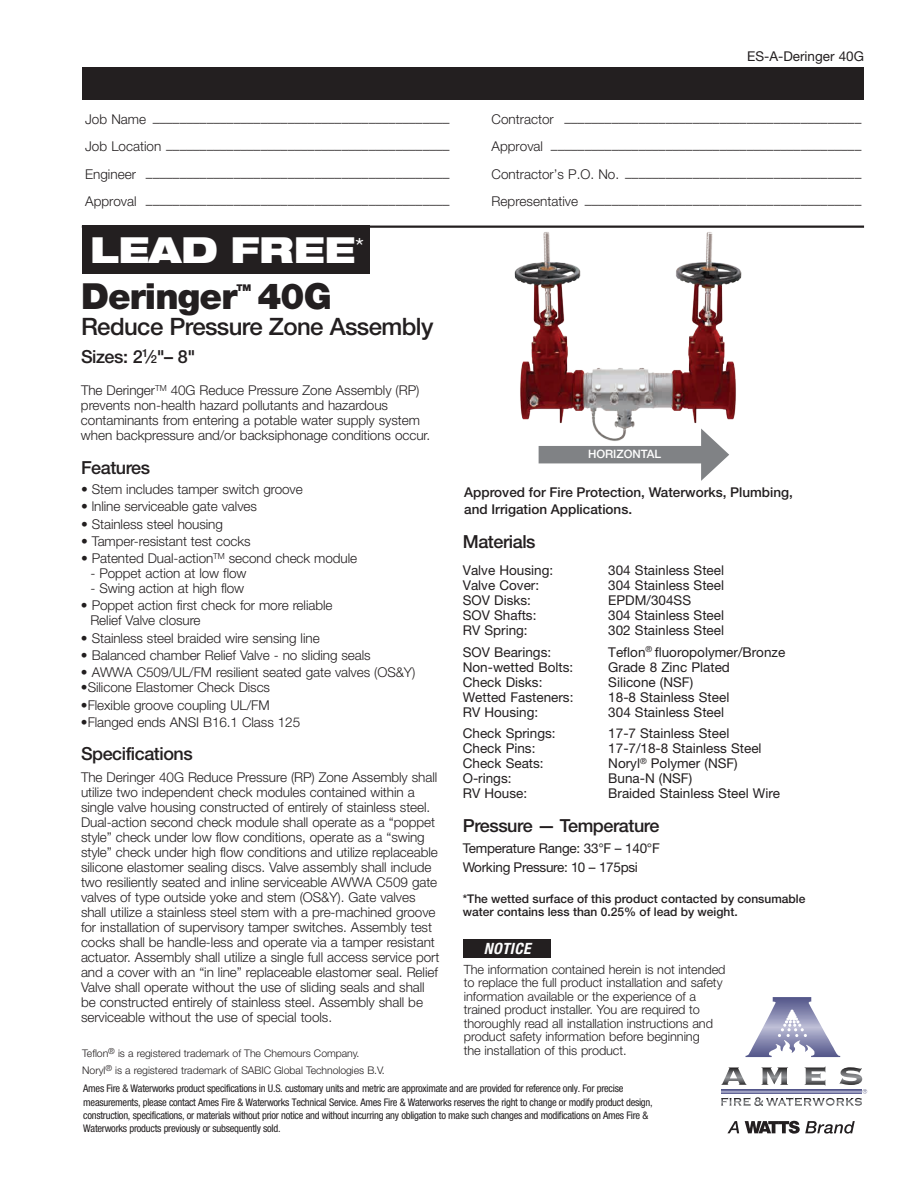
<style>
.page{position:relative;width:918px;height:1188px;background:#fff}
.page>*{position:absolute;margin:0;border:0;box-sizing:border-box;transform-origin:0 0}
.t1{font:900 36px "Helvetica Neue LT Std";letter-spacing:-.025em;color:#231f20}
.t2{font:900 expanded 36px "Helvetica Neue LT Std";color:#fff}
.t3{font:500 24px "Helvetica Neue LT Std";letter-spacing:-.025em;color:#231f20}
.t4{font:500 18px "Helvetica Neue LT Std";letter-spacing:-.025em;color:#231f20}
.t5{font:italic 700 condensed 15.6px "Helvetica Neue LT Std";letter-spacing:.025em;color:#fff}
.t6{font:300 13.5px/15px "Helvetica Neue LT Std";letter-spacing:-.005em;color:#231f20}
.t7{font:13.5px "Helvetica Neue LT Std";color:#231f20}
.t8{font:500 13.5px/16.2px "Helvetica Neue LT Std";color:#231f20}
.t9{font:13.5px/18.5px "Helvetica Neue LT Std";letter-spacing:-.02em;color:#231f20}
.t10{font:300 12.75px/13.5px "Helvetica Neue LT Std";letter-spacing:-.005em;color:#231f20}
.t11{font:500 12px/13.5px "Helvetica Neue LT Std";color:#231f20}
.t12{font:500 11.55px "Helvetica Neue LT Std";color:#fff}
.t13{font:condensed 10.5px/13.2px "Helvetica Neue LT Std";letter-spacing:-.025em;color:#231f20}
.t14{font:300 10.5px/17.2px "Helvetica Neue LT Std";letter-spacing:-.005em;color:#231f20}
.t15{font:900 9.3px "Helvetica Neue LT Std";color:#231f20}
.s1{font-size:11.1px}
</style>
<div class="page">
<img style="left:472px;top:225px;width:312px;height:239px">
<div style="left:82px;top:68px;width:781px;height:32px;background:#231f20"></div>
<hr style="left:82px;top:226px;width:782px;height:2px;background:#231f20">
<div style="left:82px;top:226px;width:288px;height:48px;background:#231f20"></div>
<svg style="left:721px;top:1067px;width:146px;height:39px"></svg>
<svg style="left:746px;top:997px;width:94px;height:60px"></svg>
<svg style="left:727px;top:1121px;width:12px;height:12px"></svg>
<svg style="left:745px;top:1121px;width:110px;height:13px"></svg>
<div style="left:464px;top:939px;width:87px;height:19px;background:#231f20"></div>
<div style="left:539px;top:446px;width:173px;height:17px;background:#808285"></div>
<svg style="left:701px;top:429px;width:28px;height:52px"></svg>
<p class="t7" style="left:747px;top:48px;width:118px">ES-A-Deringer 40G</p>
<p class="t6" style="left:85px;top:115px;width:366px">Job Name ––––––––––––––––––––––––––––––––––––––––––––</p>
<p class="t6" style="left:492px;top:115px;width:371px">Contractor ––––––––––––––––––––––––––––––––––––––––––––</p>
<p class="t6" style="left:85px;top:142px;width:366px">Job Location ––––––––––––––––––––––––––––––––––––––––––</p>
<p class="t6" style="left:492px;top:142px;width:371px">Approval ––––––––––––––––––––––––––––––––––––––––––––––</p>
<p class="t6" style="left:85px;top:169px;width:366px">Engineer –––––––––––––––––––––––––––––––––––––––––––––</p>
<p class="t6" style="left:492px;top:169px;width:371px">Contractor’s P.O. No. –––––––––––––––––––––––––––––––––––</p>
<p class="t6" style="left:85px;top:196px;width:366px">Approval –––––––––––––––––––––––––––––––––––––––––––––</p>
<p class="t6" style="left:492px;top:196px;width:371px">Representative –––––––––––––––––––––––––––––––––––––––––</p>
<h1 class="t2" style="left:90px;top:227px;width:276px">LEAD FREE<sup>*</sup></h1>
<h1 class="t1" style="left:81px;top:275px;width:158px">Deringer</h1>
<p class="t15" style="left:236px;top:282px;width:16px">TM</p>
<h1 class="t1" style="left:258px;top:275px;width:76px">40G</h1>
<h2 class="t3" style="left:81px;top:312px;width:354px">Reduce Pressure Zone Assembly</h2>
<h3 class="t4" style="left:81px;top:346px;width:116px">Sizes: 2<sup>1</sup>⁄<span class="s1">2</span>"– 8"</h3>
<p class="t6" style="left:81px;top:383px;width:351px">The Deringer<sup>TM</sup> 40G Reduce Pressure Zone Assembly (RP) prevents non-health hazard pollutants and hazardous contaminants from entering a potable water supply system when backpressure and/or backsiphonage conditions occur.</p>
<h3 class="t4" style="left:81px;top:457px;width:71px">Features</h3>
<p class="t6" style="left:81px;top:482px;width:223px">• Stem includes tamper switch groove</p>
<p class="t6" style="left:81px;top:499px;width:177px">• lnline serviceable gate valves</p>
<p class="t6" style="left:81px;top:516px;width:144px">• Stainless steel housing</p>
<p class="t6" style="left:81px;top:533px;width:171px">• Tamper-resistant test cocks</p>
<p class="t6" style="left:81px;top:551px;width:278px">• Patented Dual-action<sup>TM</sup> second check module</p>
<p class="t6" style="left:90px;top:566px;width:158px">- Poppet action at low flow</p>
<p class="t6" style="left:90px;top:581px;width:155px">- Swing action at high flow</p>
<p class="t6" style="left:90px;top:598px;width:244px;text-indent:-9px">• Poppet action first check for more reliable<br>Relief Valve closure</p>
<p class="t6" style="left:81px;top:630px;width:240px">• Stainless steel braided wire sensing line</p>
<p class="t6" style="left:81px;top:647px;width:291px">• Balanced chamber Relief Valve - no sliding seals</p>
<p class="t6" style="left:81px;top:665px;width:336px">• AWWA C509/UL/FM resilient seated gate valves (OS&amp;Y)</p>
<p class="t6" style="left:81px;top:680px;width:191px">•Silicone Elastomer Check Discs</p>
<p class="t6" style="left:81px;top:697px;width:190px">•Flexible groove coupling UL/FM</p>
<p class="t6" style="left:81px;top:714px;width:221px">•Flanged ends ANSI B16.1 Class 125</p>
<h3 class="t4" style="left:81px;top:743px;width:113px">Specifications</h3>
<p class="t6" style="left:81px;top:769px;width:360px">The Deringer 40G Reduce Pressure (RP) Zone Assembly shall utilize two independent check modules contained within a single valve housing constructed of entirely of stainless steel.<br>Dual-action second check module shall operate as a “poppet style” check under low flow conditions, operate as a “swing style” check under high flow conditions and utilize replaceable silicone elastomer sealing discs. Valve assembly shall include two resiliently seated and inline serviceable AWWA C509 gate valves of type outside yoke and stem (OS&amp;Y). Gate valves shall utilize a stainless steel stem with a pre-machined groove for installation of supervisory tamper switches. Assembly test cocks shall be handle-less and operate via a tamper resistant actuator. Assembly shall utilize a single full access service port and a cover with an “in line” replaceable elastomer seal. Relief Valve shall operate without the use of sliding seals and shall be constructed entirely of stainless steel. Assembly shall be serviceable without the use of special tools.</p>
<p class="t14" style="left:82px;top:1044px;width:304px">Teflon<sup>®</sup> is a registered trademark of The Chemours Company.<br>Noryl<sup>®</sup> is a registered trademark of SABIC Global Technologies B.V.</p>
<p class="t12" style="left:588px;top:447px;width:75px">HORIZONTAL</p>
<p class="t8" style="left:464px;top:484px;width:330px">Approved for Fire Protection, Waterworks, Plumbing, and Irrigation Applications.</p>
<h3 class="t4" style="left:463px;top:530px;width:74px">Materials</h3>
<p class="t7" style="left:463px;top:562px;width:92px">Valve Housing:</p>
<p class="t7" style="left:608px;top:562px;width:117px">304 Stainless Steel</p>
<p class="t7" style="left:463px;top:577px;width:78px">Valve Cover:</p>
<p class="t7" style="left:608px;top:577px;width:117px">304 Stainless Steel</p>
<p class="t7" style="left:463px;top:592px;width:70px">SOV Disks:</p>
<p class="t7" style="left:608px;top:592px;width:84px">EPDM/304SS</p>
<p class="t7" style="left:463px;top:607px;width:75px">SOV Shafts:</p>
<p class="t7" style="left:608px;top:607px;width:117px">304 Stainless Steel</p>
<p class="t7" style="left:463px;top:622px;width:66px">RV Spring:</p>
<p class="t7" style="left:608px;top:622px;width:117px">302 Stainless Steel</p>
<p class="t7" style="left:463px;top:644px;width:90px">SOV Bearings:</p>
<p class="t7" style="left:608px;top:644px;width:178px">Teflon<sup>®</sup> fluoropolymer/Bronze</p>
<p class="t7" style="left:463px;top:659px;width:112px">Non-wetted Bolts:</p>
<p class="t7" style="left:608px;top:659px;width:123px">Grade 8 Zinc Plated</p>
<p class="t7" style="left:463px;top:674px;width:81px">Check Disks:</p>
<p class="t7" style="left:608px;top:674px;width:86px">Silicone (NSF)</p>
<p class="t7" style="left:463px;top:689px;width:112px">Wetted Fasteners:</p>
<p class="t7" style="left:608px;top:689px;width:123px">18-8 Stainless Steel</p>
<p class="t7" style="left:463px;top:704px;width:77px">RV Housing:</p>
<p class="t7" style="left:608px;top:704px;width:117px">304 Stainless Steel</p>
<p class="t7" style="left:463px;top:725px;width:94px">Check Springs:</p>
<p class="t7" style="left:608px;top:725px;width:123px">17-7 Stainless Steel</p>
<p class="t7" style="left:463px;top:740px;width:74px">Check Pins:</p>
<p class="t7" style="left:608px;top:740px;width:155px">17-7/18-8 Stainless Steel</p>
<p class="t7" style="left:463px;top:755px;width:82px">Check Seats:</p>
<p class="t7" style="left:608px;top:755px;width:131px">Noryl<sup>®</sup> Polymer (NSF)</p>
<p class="t7" style="left:463px;top:770px;width:50px">O-rings:</p>
<p class="t7" style="left:608px;top:770px;width:85px">Buna-N (NSF)</p>
<p class="t7" style="left:463px;top:785px;width:66px">RV House:</p>
<p class="t7" style="left:608px;top:785px;width:173px">Braided Stainless Steel Wire</p>
<h3 class="t4" style="left:463px;top:814px;width:198px">Pressure — Temperature</h3>
<p class="t9" style="left:463px;top:839px;width:199px">Temperature Range: 33°F – 140°F<br>Working Pressure: 10 – 175psi</p>
<p class="t11" style="left:463px;top:891px;width:344px">*The wetted surface of this product contacted by consumable water contains less than 0.25% of lead by weight.</p>
<p class="t5" style="left:484px;top:939px;width:48px">NOTICE</p>
<p class="t10" style="left:464px;top:962px;width:263px">The information contained herein is not intended to replace the full product installation and safety information available or the experience of a trained product installer. You are required to thoroughly read all installation instructions and product safety information before beginning<br>the installation of this product.</p>
<p class="t13" style="left:83px;top:1082px;width:571px">Ames Fire &amp; Waterworks product specifications in U.S. customary units and metric are approximate and are provided for reference only. For precise measurements, please contact Ames Fire &amp; Waterworks Technical Service. Ames Fire &amp; Waterworks reserves the right to change or modify product design, construction, specifications, or materials without prior notice and without incurring any obligation to make such changes and modifications on Ames Fire &amp; Waterworks products previously or subsequently sold.</p>
</div>
